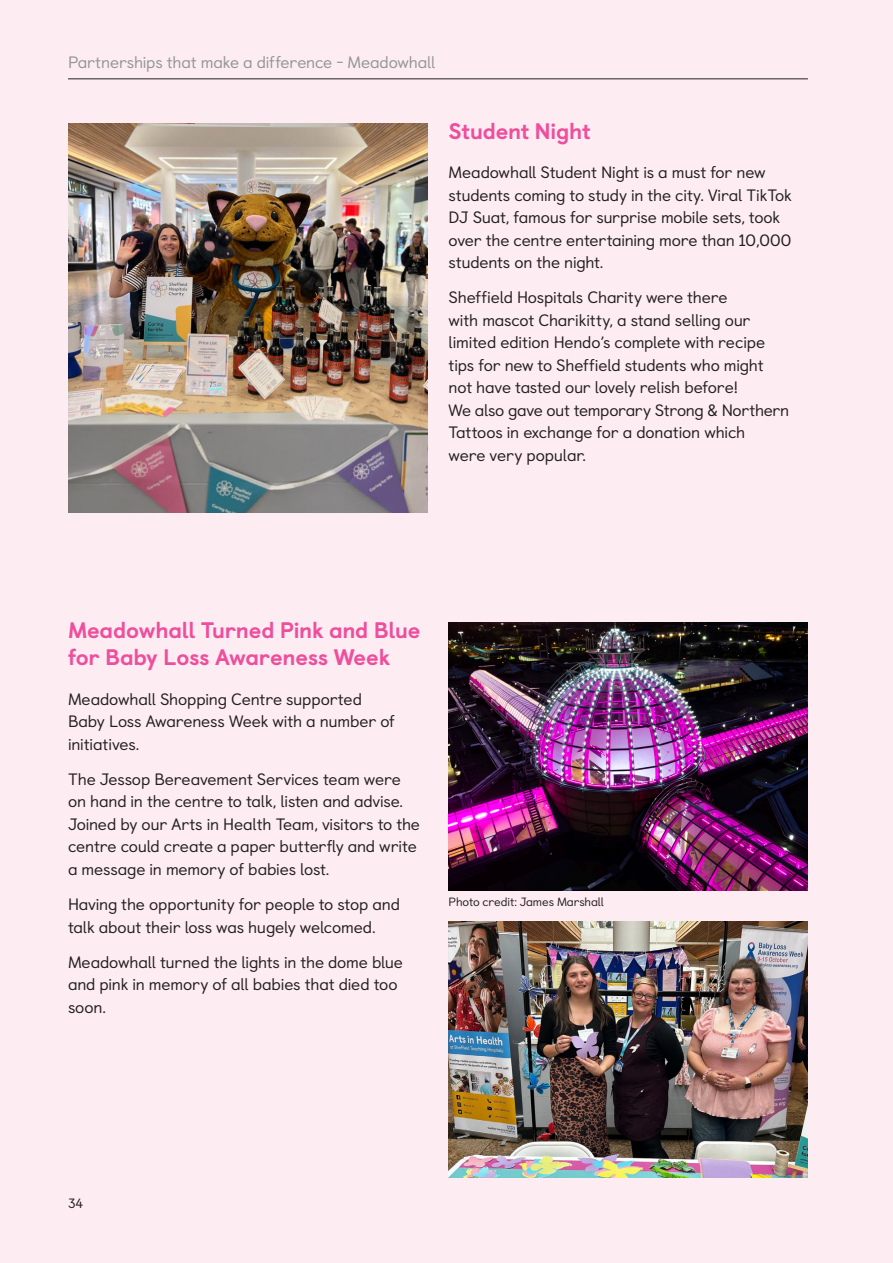
<style>
.page{position:relative;width:893px;height:1263px;background:#fdedf3}
.page>*{position:absolute;margin:0;border:0;box-sizing:border-box;transform-origin:0 0}
.H3__small_quotes___sub_headers{font:800 22.5px/27px "Castledown";letter-spacing:-.015em;color:#ee4f9d}
.Main_body_copy{font:16.5px/22.5px "Castledown";letter-spacing:-.01em;color:#231f20}
.H3__small_quotes___sub_headers-2{font:16.5px "Castledown";letter-spacing:-.01em;color:#939598}
.Main_body_copy-2{font:13.5px "Castledown";color:#231f20}
.Main_body_copy-3{font:12px "Castledown";letter-spacing:-.01em;color:#231f20}
</style>
<div class="page">
<img style="left:68px;top:124px;width:359px;height:388px">
<img style="left:449px;top:623px;width:359px;height:267px">
<img style="left:449px;top:921px;width:359px;height:257px">
<hr style="left:68px;top:79px;width:740px;height:1px;background:#231f20">
<p class="H3__small_quotes___sub_headers-2" style="left:68px;top:49px;width:369px">Partnerships that make a difference - Meadowhall</p>
<p class="H3__small_quotes___sub_headers" style="left:449px;top:115px;width:143px">Student Night</p>
<p class="Main_body_copy" style="left:449px;top:160px;width:345px">Meadowhall Student Night is a must for new students coming to study in the city. Viral TikTok DJ Suat, famous for surprise mobile sets, took over the centre entertaining more than 10,000 students on the night.</p>
<p class="Main_body_copy" style="left:449px;top:285px;width:342px">Sheffield Hospitals Charity were there<br>with mascot Charikitty, a stand selling our limited edition Hendo’s complete with recipe tips for new to Sheffield students who might not have tasted our lovely relish before!<br>We also gave out temporary Strong &amp; Northern Tattoos in exchange for a donation which<br>were very popular.</p>
<p class="H3__small_quotes___sub_headers" style="left:68px;top:615px;width:354px">Meadowhall Turned Pink and Blue for Baby Loss Awareness Week</p>
<p class="Main_body_copy" style="left:68px;top:686px;width:328px">Meadowhall Shopping Centre supported<br>Baby Loss Awareness Week with a number of initiatives.</p>
<p class="Main_body_copy" style="left:68px;top:766px;width:353px">The Jessop Bereavement Services team were on hand in the centre to talk, listen and advise.<br>Joined by our Arts in Health Team, visitors to the centre could create a paper butterfly and write a message in memory of babies lost.</p>
<p class="Main_body_copy" style="left:68px;top:892px;width:333px">Having the opportunity for people to stop and talk about their loss was hugely welcomed.</p>
<p class="Main_body_copy" style="left:68px;top:949px;width:337px">Meadowhall turned the lights in the dome blue and pink in memory of all babies that died too soon.</p>
<p class="Main_body_copy-3" style="left:449px;top:892px;width:157px">Photo credit: James Marshall</p>
<p class="Main_body_copy-2" style="left:68px;top:1193px;width:17px">34</p>
</div>
